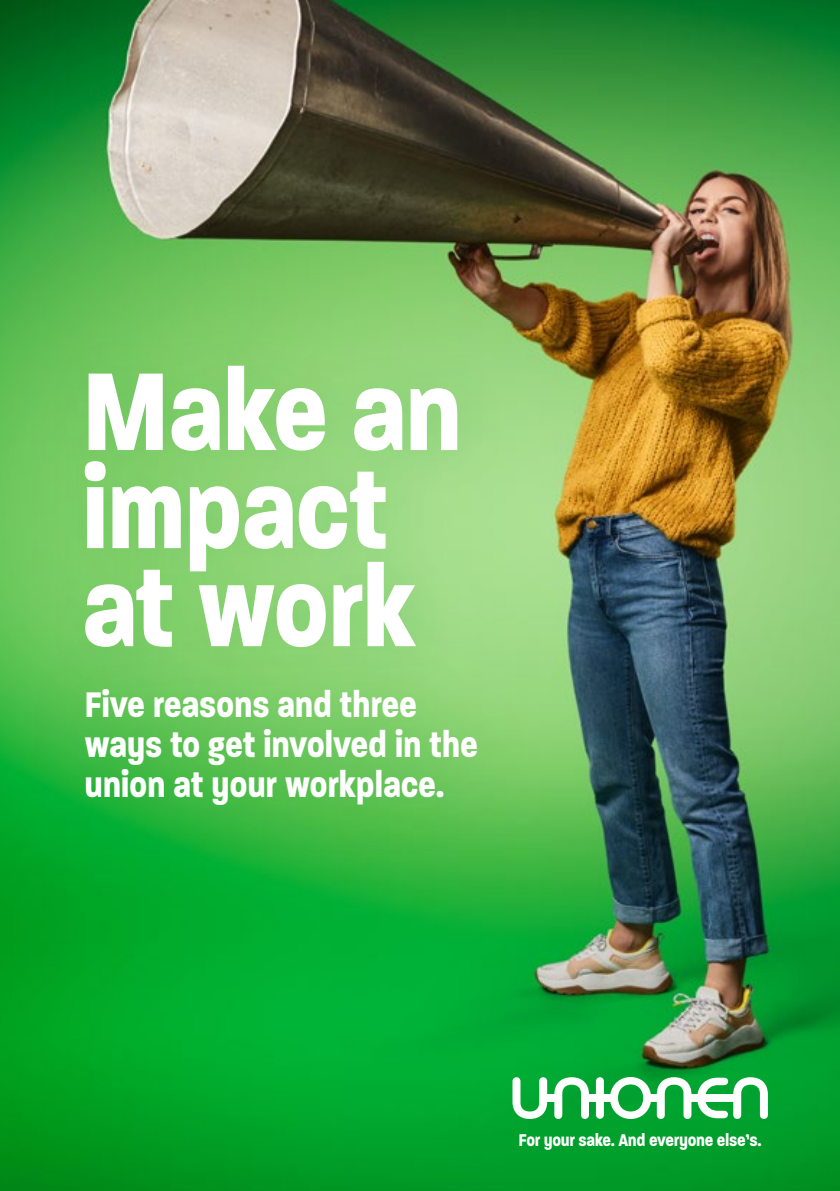
<style>
.page{position:relative;width:840px;height:1191px;background:#fff}
.page>*{position:absolute;margin:0;border:0;box-sizing:border-box;transform-origin:0 0}
.t1{font:700 149px "Paralucent Condensed";color:#fff}
.t2{font:700 48px/40px "Paralucent Condensed";letter-spacing:.005em;color:#fff}
.t3{font:700 23px "Paralucent Condensed";color:#fff}
</style>
<div class="page">
<img style="left:0;top:0;width:839px;height:1191px">
<div style="left:44px;top:326px;width:464px;height:370px;background:#1fa637;opacity:.2"></div>
<div style="left:26px;top:632px;width:509px;height:231px;background:#1fa637;opacity:.5"></div>
<svg style="left:512px;top:1077px;width:255px;height:42px"></svg>
<h1 class="t1" style="left:84px;top:331px;width:380px">Make an</h1>
<h1 class="t1" style="left:84px;top:429px;width:306px">impact</h1>
<h1 class="t1" style="left:84px;top:527px;width:334px">at work</h1>
<p class="t2" style="left:85px;top:683px;width:394px">Five reasons and three ways to get involved in the union at your workplace.</p>
<p class="t3" style="left:518px;top:1127px;width:244px">For your sake. And everyone else’s.</p>
</div>
